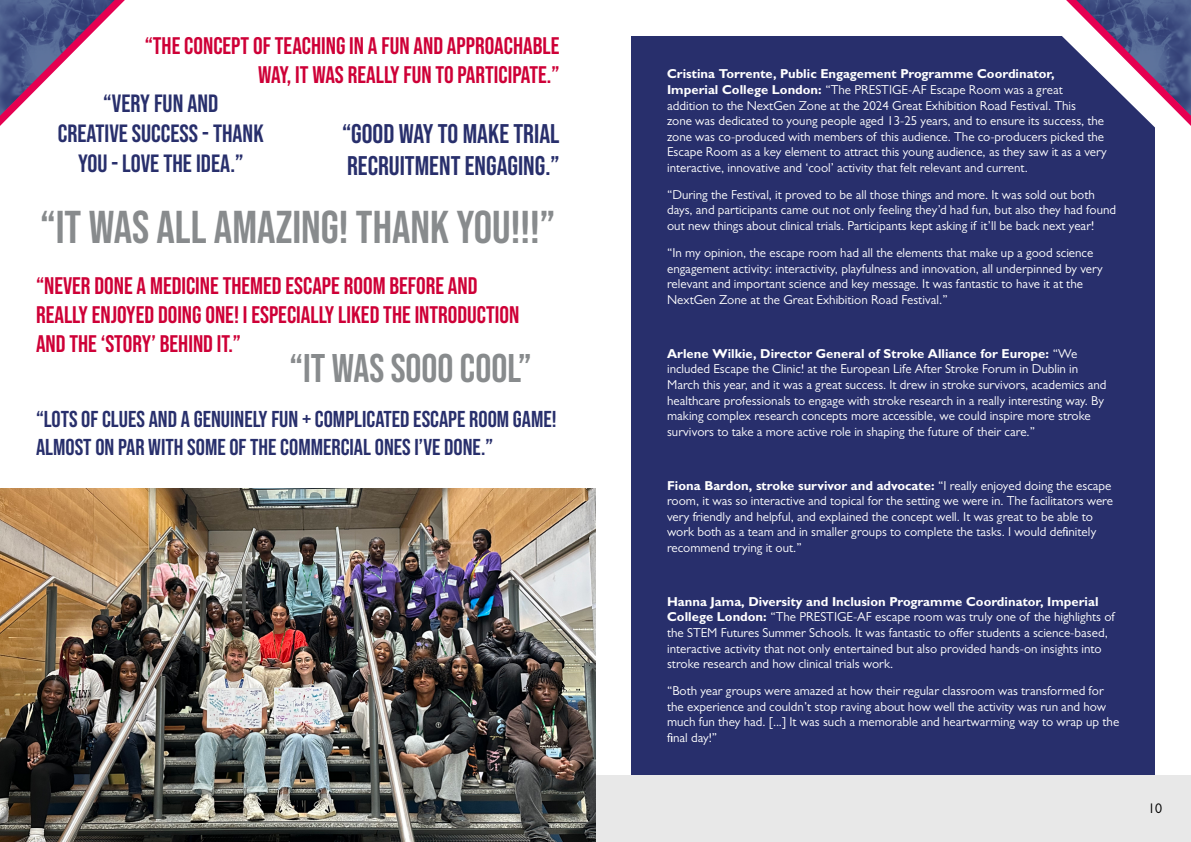
<style>
.page{position:relative;width:1191px;height:842px;background:#fff}
.page>*{position:absolute;margin:0;border:0;box-sizing:border-box;transform-origin:0 0}
.t1{font:46px "Bebas Neue";color:#888b8d}
.t2{font:40px "Bebas Neue";color:#888b8d}
.t3{font:27px/32.4px "Bebas Neue";color:#282f6c}
.t4{font:25px/30px "Bebas Neue";color:#282f6c;text-align:center}
.t5{font:24px/28.8px "Bebas Neue";color:#ce0037;text-align:right}
.t6{font:23px/27.6px "Bebas Neue";color:#282f6c}
.t7{font:14px "Gill Sans";color:#000}
.t8{font:13px/15.6px "Gill Sans";color:#fff}
.s1{font-weight:700}
</style>
<div class="page">
<div style="left:631px;top:36px;width:524px;height:806px;background:#282f6c"></div>
<div style="left:0;top:775px;width:1191px;height:67px;background:#e8e8e8"></div>
<svg style="left:0;top:0;width:125px;height:126px"></svg>
<svg style="left:1062px;top:0;width:129px;height:128px"></svg>
<img style="left:1px;top:488px;width:594px;height:354px">
<h3 class="t5" style="left:145px;top:31px;width:416px">“THE CONCEPT OF TEACHING IN A FUN AND APPROACHABLE<br>WAY, IT WAS REALLY FUN TO PARTICIPATE.”</h3>
<h3 class="t4" style="left:58px;top:88px;width:207px">“VERY FUN AND<br>CREATIVE SUCCESS - THANK<br>YOU - LOVE THE IDEA.”</h3>
<h3 class="t3" style="left:342px;top:117px;width:219px">“GOOD WAY TO MAKE TRIAL<br>RECRUITMENT ENGAGING.”</h3>
<h1 class="t1" style="left:40px;top:201px;width:516px">“IT WAS ALL AMAZING! THANK YOU!!!”</h1>
<h3 class="t5" style="left:36px;top:271px;width:485px;text-align:left">“NEVER DONE A MEDICINE THEMED ESCAPE ROOM BEFORE AND<br>REALLY ENJOYED DOING ONE! I ESPECIALLY LIKED THE INTRODUCTION<br>AND THE ‘STORY’ BEHIND IT.”</h3>
<h2 class="t2" style="left:290px;top:345px;width:243px">“IT WAS SOOO COOL”</h2>
<h3 class="t6" style="left:36px;top:405px;width:522px">“LOTS OF CLUES AND A GENUINELY FUN + COMPLICATED ESCAPE ROOM GAME!<br>ALMOST ON PAR WITH SOME OF THE COMMERCIAL ONES I’VE DONE.”</h3>
<p class="t8" style="left:667px;top:66px;width:441px"><span class="s1">Cristina Torrente, Public Engagement Programme Coordinator, Imperial College London:</span> “The PRESTIGE-AF Escape Room was a great addition to the NextGen Zone at the 2024 Great Exhibition Road Festival. This<br>zone was dedicated to young people aged 13-25 years, and to ensure its success, the zone was co-produced with members of this audience. The co-producers picked the Escape Room as a key element to attract this young audience, as they saw it as a very interactive, innovative and ‘cool’ activity that felt relevant and current.</p>
<p class="t8" style="left:667px;top:187px;width:450px">“During the Festival, it proved to be all those things and more. It was sold out both days, and participants came out not only feeling they’d had fun, but also they had found out new things about clinical trials. Participants kept asking if it’ll be back next year!</p>
<p class="t8" style="left:667px;top:245px;width:437px">“In my opinion, the escape room had all the elements that make up a good science engagement activity: interactivity, playfulness and innovation, all underpinned by very relevant and important science and key message. It was fantastic to have it at the NextGen Zone at the Great Exhibition Road Festival.”</p>
<p class="t8" style="left:667px;top:345px;width:441px"><span class="s1">Arlene Wilkie, Director General of Stroke Alliance for Europe:</span> “We included Escape the Clinic! at the European Life After Stroke Forum in Dublin in March this year, and it was a great success. It drew in stroke survivors, academics and healthcare professionals to engage with stroke research in a really interesting way. By making complex research concepts more accessible, we could inspire more stroke survivors to take a more active role in shaping the future of their care.”</p>
<p class="t8" style="left:667px;top:477px;width:447px"><span class="s1">Fiona Bardon, stroke survivor and advocate:</span> “I really enjoyed doing the escape room, it was so interactive and topical for the setting we were in. The facilitators were very friendly and helpful, and explained the concept well. It was great to be able to work both as a team and in smaller groups to complete the tasks. I would definitely recommend trying it out.”</p>
<p class="t8" style="left:667px;top:594px;width:449px"><span class="s1">Hanna Jama, Diversity and Inclusion Programme Coordinator, Imperial College London:</span> “The PRESTIGE-AF escape room was truly one of the highlights of the STEM Futures Summer Schools. It was fantastic to offer students a science-based, interactive activity that not only entertained but also provided hands-on insights into stroke research and how clinical trials work.</p>
<p class="t8" style="left:667px;top:683px;width:454px">“Both year groups were amazed at how their regular classroom was transformed for the experience and couldn’t stop raving about how well the activity was run and how much fun they had. [...] It was such a memorable and heartwarming way to wrap up the final day!”</p>
<p class="t7" style="left:1148px;top:801px;width:15px">10</p>
</div>
